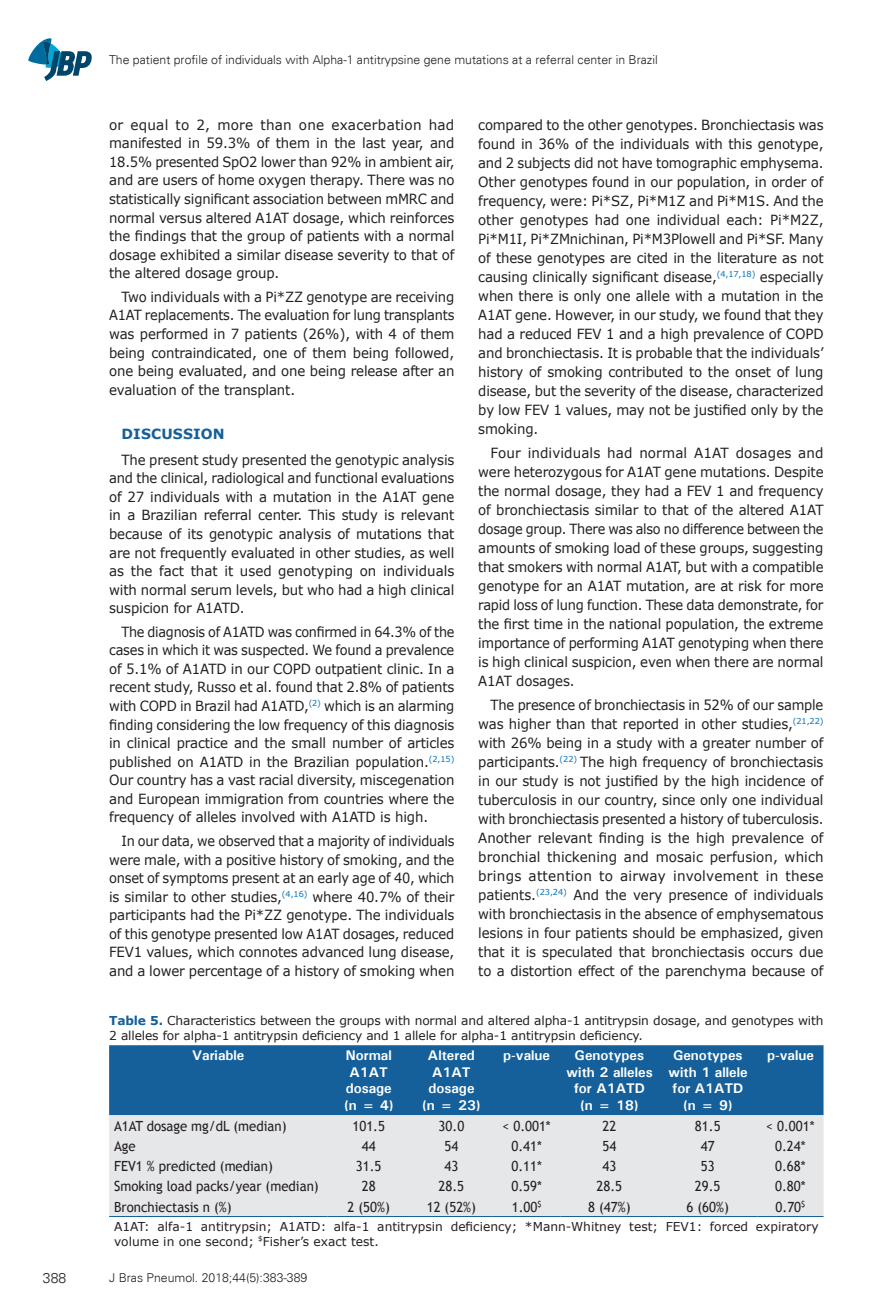
<style>
.page{position:relative;width:893px;height:1315px;background:#fff}
.page>*{position:absolute;margin:0;border:0;box-sizing:border-box;transform-origin:0 0}
.t1{font:14px/19.1px "Verdana";letter-spacing:-.01em;color:#231f20;text-align:justify;scale:.95 1}
.t2{font:14px/19.1px "Verdana";letter-spacing:-.01em;color:#231f20;text-align:justify;scale:.93 1}
.t3{font:14px/19.1px "Verdana";letter-spacing:-.01em;color:#231f20;text-align:justify;scale:.96 1}
.t4{font:14px/18.6px "Verdana";letter-spacing:-.01em;color:#231f20;text-align:justify;scale:.91 1}
.t5{font:14px/18.6px "Verdana";letter-spacing:-.01em;color:#231f20;text-align:justify}
.t6{font:14px/18.6px "Verdana";letter-spacing:-.01em;color:#231f20;text-align:justify;scale:.92 1}
.t7{font:14px "Trebuchet MS";color:#231f20;scale:.94 1}
.t8{font:700 14px/16.8px "Univers";color:#fff;text-align:center}
.t9{font:700 14px "Verdana";letter-spacing:.01em;color:#15609a}
.t10{font:300 14px "Univers";color:#231f20}
.t11{font:12.25px/15.8px "Verdana";letter-spacing:-.01em;color:#231f20}
.t12{font:300 12.25px "Univers";color:#231f20}
.s1{font-weight:700;color:#15609a}
</style>
<div class="page">
<svg style="left:28px;top:38px;width:64px;height:43px"></svg>
<div style="left:109px;top:1045px;width:714px;height:70px;background:#15609a"></div>
<div style="left:109px;top:1115px;width:714px;height:101px;background:#e6e7e9"></div>
<hr style="left:109px;top:1216px;width:218px;height:1px;background:#15609a">
<hr style="left:327px;top:1216px;width:83px;height:1px;background:#15609a">
<hr style="left:410px;top:1216px;width:83px;height:1px;background:#15609a">
<hr style="left:493px;top:1216px;width:68px;height:1px;background:#15609a">
<hr style="left:561px;top:1216px;width:97px;height:1px;background:#15609a">
<hr style="left:658px;top:1216px;width:99px;height:1px;background:#15609a">
<hr style="left:757px;top:1216px;width:66px;height:1px;background:#15609a">
<p class="t12" style="left:109px;top:52px;width:550px">The patient profile of individuals with Alpha-1 antitrypsine gene mutations at a referral center in Brazil</p>
<p class="t5" style="left:109px;top:115px;width:347px">or equal to 2, more than one exacerbation had manifested in 59.3% of them in the last year, and 18.5% presented SpO2 lower than 92% in ambient air, and are users of home oxygen therapy. There was no statistically significant association between mMRC and normal versus altered A1AT dosage, which reinforces the findings that the group of patients with a normal dosage exhibited a similar disease severity to that of the altered dosage group.</p>
<p class="t1" style="left:109px;top:287px;width:365px;line-height:18.6px;text-indent:12px">Two individuals with a Pi*ZZ genotype are receiving A1AT replacements. The evaluation for lung transplants was performed in 7 patients (26%), with 4 of them being contraindicated, one of them being followed, one being evaluated, and one being release after an evaluation of the transplant.</p>
<p class="t9" style="left:122px;top:424px;width:105px">DISCUSSION</p>
<p class="t1" style="left:109px;top:450px;width:365px;line-height:18.6px;text-indent:12px">The present study presented the genotypic analysis and the clinical, radiological and functional evaluations of 27 individuals with a mutation in the A1AT gene in a Brazilian referral center. This study is relevant because of its genotypic analysis of mutations that are not frequently evaluated in other studies, as well as the fact that it used genotyping on individuals with normal serum levels, but who had a high clinical suspicion for A1ATD.</p>
<p class="t4" style="left:109px;top:622px;width:381px;text-indent:12px">The diagnosis of A1ATD was confirmed in 64.3% of the cases in which it was suspected. We found a prevalence of 5.1% of A1ATD in our COPD outpatient clinic. In a recent study, Russo et al. found that 2.8% of patients with COPD in Brazil had A1ATD,<sup>(2)</sup> which is an alarming finding considering the low frequency of this diagnosis in clinical practice and the small number of articles published on A1ATD in the Brazilian population.<sup>(2,15)<br></sup>Our country has a vast racial diversity, miscegenation and European immigration from countries where the frequency of alleles involved with A1ATD is high.</p>
<p class="t6" style="left:109px;top:831px;width:377px;text-indent:12px">In our data, we observed that a majority of individuals were male, with a positive history of smoking, and the onset of symptoms present at an early age of 40, which is similar to other studies,<sup>(4,16)</sup> where 40.7% of their participants had the Pi*ZZ genotype. The individuals of this genotype presented low A1AT dosages, reduced FEV1 values, which connotes advanced lung disease, and a lower percentage of a history of smoking when</p>
<p class="t11" style="left:109px;top:1012px;width:716px"><span class="s1">Table 5.</span> Characteristics between the groups with normal and altered alpha-1 antitrypsin dosage, and genotypes with<br>2 alleles for alpha-1 antitrypsin deficiency and 1 allele for alpha-1 antitrypsin deficiency.</p>
<p class="t8" style="left:192px;top:1046px;width:54px">Variable</p>
<p class="t8" style="left:344px;top:1046px;width:51px">Normal<br>A1AT dosage (n = 4)</p>
<p class="t8" style="left:422px;top:1046px;width:60px">Altered<br>A1AT dosage (n = 23)</p>
<p class="t8" style="left:503px;top:1046px;width:48px">p-value</p>
<p class="t8" style="left:566px;top:1046px;width:88px">Genotypes with 2 alleles for A1ATD (n = 18)</p>
<p class="t8" style="left:668px;top:1046px;width:81px">Genotypes with 1 allele for A1ATD (n = 9)</p>
<p class="t8" style="left:767px;top:1046px;width:48px">p-value</p>
<p class="t7" style="left:114px;top:1117px;width:185px">A1AT dosage mg/dL (median)</p>
<p class="t7" style="left:352px;top:1117px;width:36px">101.5</p>
<p class="t7" style="left:439px;top:1117px;width:29px">30.0</p>
<p class="t7" style="left:502px;top:1117px;width:53px">&lt; 0.001*</p>
<p class="t7" style="left:602px;top:1117px;width:16px">22</p>
<p class="t7" style="left:695px;top:1117px;width:29px">81.5</p>
<p class="t7" style="left:766px;top:1117px;width:53px">&lt; 0.001*</p>
<p class="t7" style="left:114px;top:1137px;width:25px">Age</p>
<p class="t7" style="left:362px;top:1137px;width:16px">44</p>
<p class="t7" style="left:444px;top:1137px;width:16px">54</p>
<p class="t7" style="left:511px;top:1137px;width:34px">0.41*</p>
<p class="t7" style="left:602px;top:1137px;width:16px">54</p>
<p class="t7" style="left:701px;top:1137px;width:16px">47</p>
<p class="t7" style="left:775px;top:1137px;width:34px">0.24*</p>
<p class="t7" style="left:114px;top:1157px;width:171px">FEV1 % predicted (median)</p>
<p class="t7" style="left:356px;top:1157px;width:29px">31.5</p>
<p class="t7" style="left:444px;top:1157px;width:16px">43</p>
<p class="t7" style="left:511px;top:1157px;width:34px">0.11*</p>
<p class="t7" style="left:602px;top:1157px;width:16px">43</p>
<p class="t7" style="left:701px;top:1157px;width:16px">53</p>
<p class="t7" style="left:775px;top:1157px;width:34px">0.68*</p>
<p class="t7" style="left:114px;top:1178px;width:219px">Smoking load packs/year (median)</p>
<p class="t7" style="left:362px;top:1178px;width:16px">28</p>
<p class="t7" style="left:439px;top:1178px;width:29px">28.5</p>
<p class="t7" style="left:511px;top:1178px;width:34px">0.59*</p>
<p class="t7" style="left:596px;top:1178px;width:29px">28.5</p>
<p class="t7" style="left:695px;top:1178px;width:29px">29.5</p>
<p class="t7" style="left:775px;top:1178px;width:34px">0.80*</p>
<p class="t7" style="left:114px;top:1198px;width:127px">Bronchiectasis n (%)</p>
<p class="t7" style="left:347px;top:1198px;width:47px">2 (50%)</p>
<p class="t7" style="left:427px;top:1198px;width:54px">12 (52%)</p>
<p class="t7" style="left:512px;top:1198px;width:33px">1.00<sup>$</sup></p>
<p class="t7" style="left:588px;top:1198px;width:47px">8 (47%)</p>
<p class="t7" style="left:687px;top:1198px;width:47px">6 (60%)</p>
<p class="t7" style="left:776px;top:1198px;width:33px">0.70<sup>$</sup></p>
<p class="t11" style="left:114px;top:1218px;width:706px;line-height:14.7px">A1AT: alfa-1 antitrypsin; A1ATD: alfa-1 antitrypsin deficiency; *Mann-Whitney test; FEV1: forced expiratory volume in one second; <sup>$</sup>Fisher’s exact test.</p>
<p class="t1" style="left:478px;top:115px;width:365px">compared to the other genotypes. Bronchiectasis was found in 36% of the individuals with this genotype, and 2 subjects did not have tomographic emphysema.<br>Other genotypes found in our population, in order of frequency, were: Pi*SZ, Pi*M1Z and Pi*M1S. And the other genotypes had one individual each: Pi*M2Z, Pi*M1I, Pi*ZMnichinan, Pi*M3Plowell and Pi*SF. Many of these genotypes are cited in the literature as not causing clinically significant disease,<sup>(4,17,18)</sup> especially when there is only one allele with a mutation in the A1AT gene. However, in our study, we found that they had a reduced FEV 1 and a high prevalence of COPD and bronchiectasis. It is probable that the individuals’ history of smoking contributed to the onset of lung disease, but the severity of the disease, characterized by low FEV 1 values, may not be justified only by the smoking.</p>
<p class="t3" style="left:478px;top:443px;width:361px;text-indent:12px">Four individuals had normal A1AT dosages and were heterozygous for A1AT gene mutations. Despite the normal dosage, they had a FEV 1 and frequency of bronchiectasis similar to that of the altered A1AT dosage group. There was also no difference between the amounts of smoking load of these groups, suggesting that smokers with normal A1AT, but with a compatible genotype for an A1AT mutation, are at risk for more rapid loss of lung function. These data demonstrate, for the first time in the national population, the extreme importance of performing A1AT genotyping when there is high clinical suspicion, even when there are normal A1AT dosages.</p>
<p class="t2" style="left:478px;top:695px;width:373px;text-indent:12px">The presence of bronchiectasis in 52% of our sample was higher than that reported in other studies,<sup>(21,22) </sup>with 26% being in a study with a greater number of participants.<sup>(22)</sup> The high frequency of bronchiectasis in our study is not justified by the high incidence of tuberculosis in our country, since only one individual with bronchiectasis presented a history of tuberculosis.<br>Another relevant finding is the high prevalence of bronchial thickening and mosaic perfusion, which brings attention to airway involvement in these patients.<sup>(23,24)</sup> And the very presence of individuals with bronchiectasis in the absence of emphysematous lesions in four patients should be emphasized, given that it is speculated that bronchiectasis occurs due to a distortion effect of the parenchyma because of</p>
<p class="t10" style="left:43px;top:1269px;width:25px">388</p>
<p class="t12" style="left:109px;top:1270px;width:200px">J Bras Pneumol. 2018;44(5):383-389</p>
</div>
